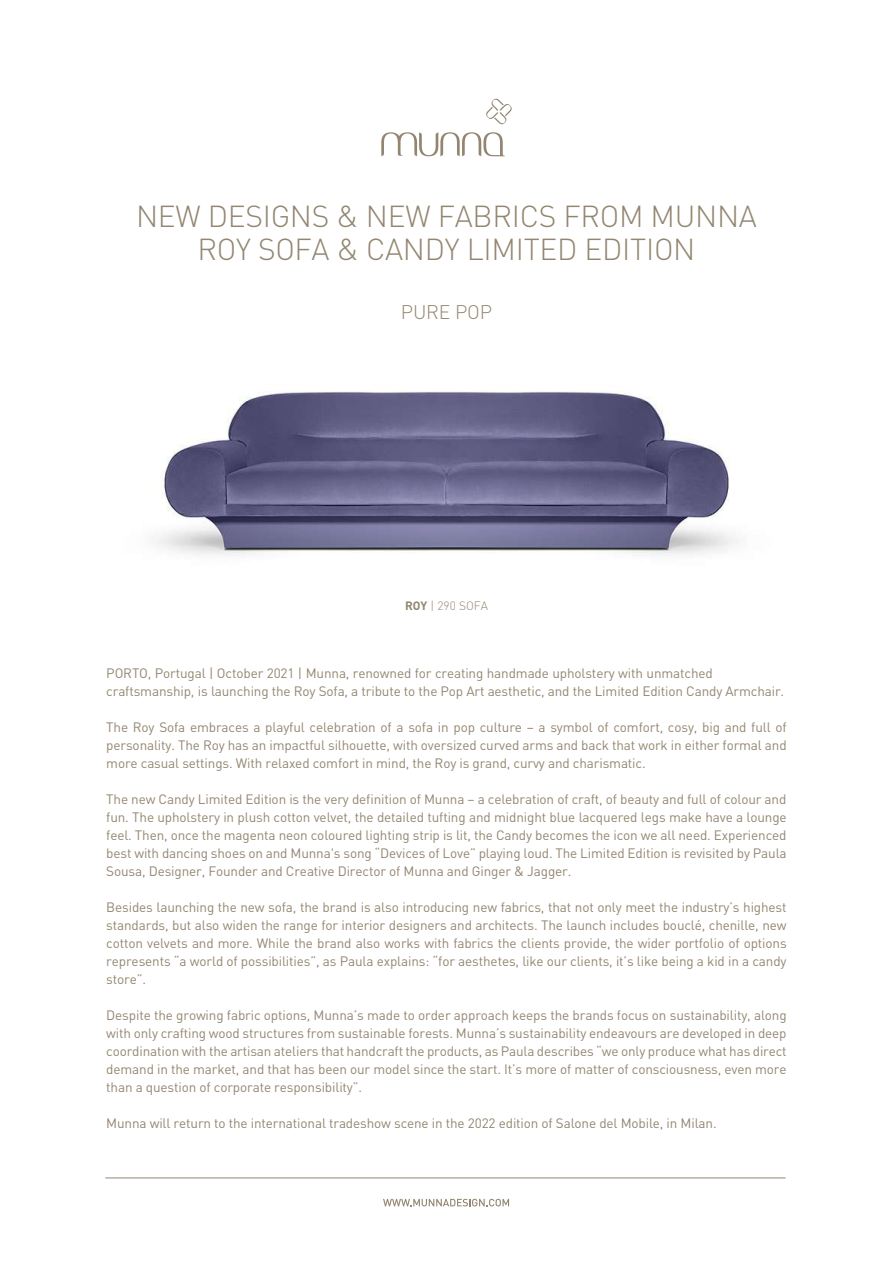
<style>
.page{position:relative;width:893px;height:1263px;background:#fff}
.page>*{position:absolute;margin:0;border:0;box-sizing:border-box;transform-origin:0 0}
.t1{font:300 30px/33px "DIN";letter-spacing:-.01em;color:#938671;text-align:center}
.t2{font:300 19.5px "DIN";letter-spacing:-.01em;color:#938671}
.t3{font:13.5px/18px "DIN";letter-spacing:-.01em;color:#938671;text-align:justify}
.t4{font:300 12px "DIN";color:#938671}
.s1{font-weight:700}
</style>
<div class="page">
<img style="left:155px;top:391px;width:583px;height:164px">
<hr style="left:105px;top:1178px;width:681px;height:1px;background:#938671">
<svg style="left:383px;top:1199px;width:126px;height:7px"></svg>
<svg style="left:381px;top:132px;width:124px;height:24px"></svg>
<svg style="left:486px;top:99px;width:26px;height:25px"></svg>
<h1 class="t1" style="left:136px;top:199px;width:622px">NEW DESIGNS &amp; NEW FABRICS FROM MUNNA<br>ROY SOFA &amp; CANDY LIMITED EDITION</h1>
<h2 class="t2" style="left:401px;top:300px;width:93px">PURE POP</h2>
<p class="t4" style="left:405px;top:598px;width:84px"><span class="s1">ROY</span> | 290 SOFA</p>
<p class="t3" style="left:106px;top:664px;width:679px">PORTO, Portugal | October 2021 | Munna, renowned for creating handmade upholstery with unmatched craftsmanship, is launching the Roy Sofa, a tribute to the Pop Art aesthetic, and the Limited Edition Candy Armchair.</p>
<p class="t3" style="left:106px;top:718px;width:682px">The Roy Sofa embraces a playful celebration of a sofa in pop culture – a symbol of comfort, cosy, big and full of personality. The Roy has an impactful silhouette, with oversized curved arms and back that work in either formal and more casual settings. With relaxed comfort in mind, the Roy is grand, curvy and charismatic.</p>
<p class="t3" style="left:106px;top:790px;width:682px">The new Candy Limited Edition is the very definition of Munna – a celebration of craft, of beauty and full of colour and fun. The upholstery in plush cotton velvet, the detailed tufting and midnight blue lacquered legs make have a lounge feel. Then, once the magenta neon coloured lighting strip is lit, the Candy becomes the icon we all need. Experienced best with dancing shoes on and Munna's song “Devices of Love” playing loud. The Limited Edition is revisited by Paula Sousa, Designer, Founder and Creative Director of Munna and Ginger &amp; Jagger.</p>
<p class="t3" style="left:106px;top:898px;width:682px">Besides launching the new sofa, the brand is also introducing new fabrics, that not only meet the industry’s highest standards, but also widen the range for interior designers and architects. The launch includes bouclé, chenille, new cotton velvets and more. While the brand also works with fabrics the clients provide, the wider portfolio of options represents “a world of possibilities”, as Paula explains: “for aesthetes, like our clients, it’s like being a kid in a candy store”.</p>
<p class="t3" style="left:106px;top:1006px;width:682px">Despite the growing fabric options, Munna’s made to order approach keeps the brands focus on sustainability, along with only crafting wood structures from sustainable forests. Munna’s sustainability endeavours are developed in deep coordination with the artisan ateliers that handcraft the products, as Paula describes “we only produce what has direct demand in the market, and that has been our model since the start. It’s more of matter of consciousness, even more than a question of corporate responsibility”.</p>
<p class="t3" style="left:106px;top:1114px;width:612px">Munna will return to the international tradeshow scene in the 2022 edition of Salone del Mobile, in Milan.</p>
</div>
